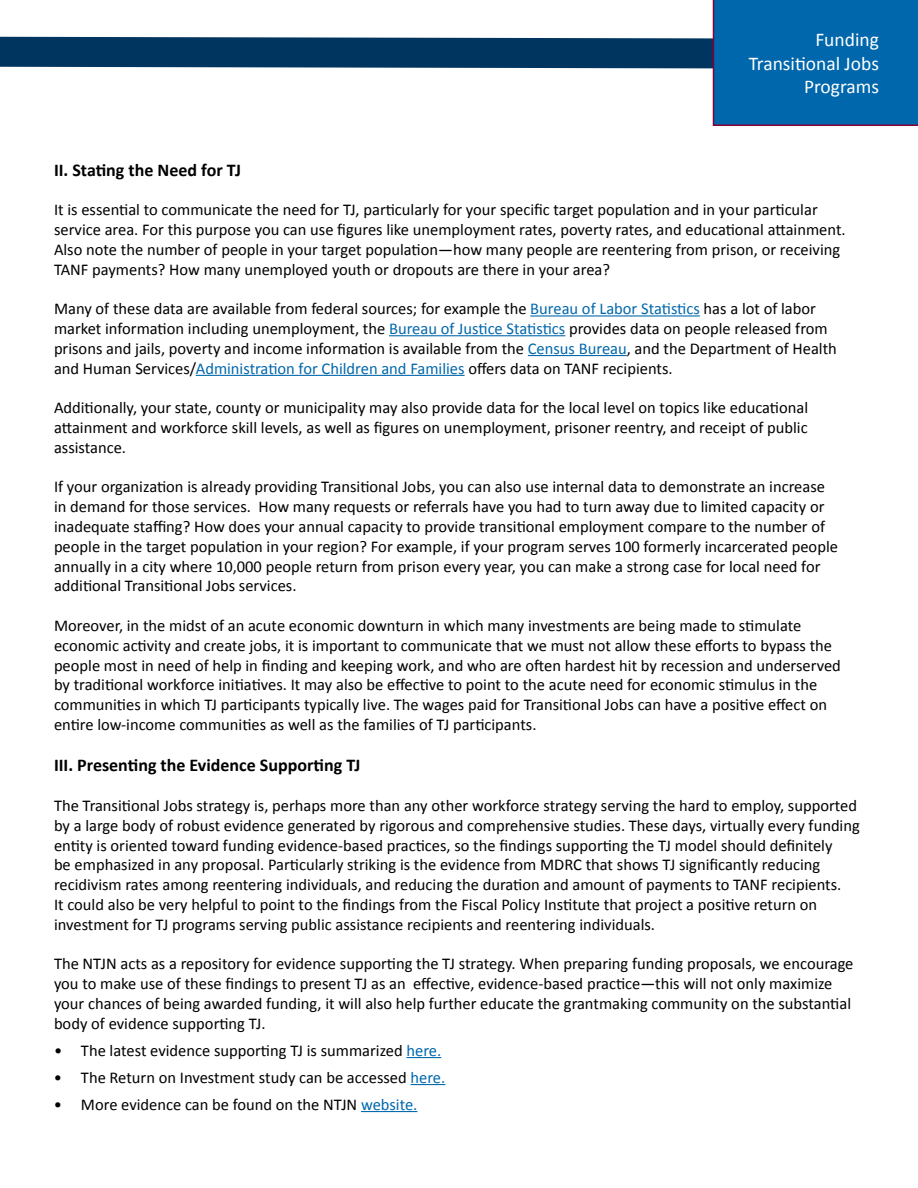
<style>
.page{position:relative;width:918px;height:1188px;background:#fff}
.page>*{position:absolute;margin:0;border:0;box-sizing:border-box;transform-origin:0 0}
.t1{font:19.5px/23.4px "Calibri";color:#fff;text-align:right}
.t2{font:700 18px "Calibri";color:#000}
.t3{font:16.5px/19.8px "Calibri";color:#000}
.s1{color:#0067ac}
</style>
<div class="page">
<svg style="left:0;top:22px;width:713px;height:62px"></svg>
<div style="left:713px;top:0;width:205px;height:126px;background:#0067ac"></div>
<hr style="left:530px;top:315px;width:170px;height:2px;background:#0067ac">
<hr style="left:389px;top:335px;width:176px;height:1px;background:#0067ac">
<hr style="left:528px;top:355px;width:99px;height:1px;background:#0067ac">
<hr style="left:196px;top:375px;width:269px;height:1px;background:#0067ac">
<hr style="left:407px;top:1057px;width:34px;height:1px;background:#0067ac">
<hr style="left:411px;top:1084px;width:34px;height:1px;background:#0067ac">
<hr style="left:361px;top:1111px;width:56px;height:1px;background:#0067ac">
<p class="t1" style="left:749px;top:27px;width:132px">Funding<br>Transitional Jobs<br>Programs</p>
<p class="t2" style="left:54px;top:158px;width:189px">II. Stating the Need for TJ</p>
<p class="t3" style="left:54px;top:199px;width:793px">It is essential to communicate the need for TJ, particularly for your specific target population and in your particular service area. For this purpose you can use figures like unemployment rates, poverty rates, and educational attainment.<br>Also note the number of people in your target population—how many people are reentering from prison, or receiving TANF payments? How many unemployed youth or dropouts are there in your area?</p>
<p class="t3" style="left:54px;top:298px;width:784px">Many of these data are available from federal sources; for example the <span class="s1">Bureau of Labor Statistics</span> has a lot of labor market information including unemployment, the <span class="s1">Bureau of Justice Statistics</span> provides data on people released from prisons and jails, poverty and income information is available from the <span class="s1">Census Bureau</span>, and the Department of Health and Human Services/<span class="s1">Administration for Children and Families</span> offers data on TANF recipients.</p>
<p class="t3" style="left:54px;top:397px;width:756px;text-align:justify">Additionally, your state, county or municipality may also provide data for the local level on topics like educational attainment and workforce skill levels, as well as figures on unemployment, prisoner reentry, and receipt of public assistance.</p>
<p class="t3" style="left:54px;top:476px;width:785px">If your organization is already providing Transitional Jobs, you can also use internal data to demonstrate an increase in demand for those services. How many requests or referrals have you had to turn away due to limited capacity or inadequate staffing? How does your annual capacity to provide transitional employment compare to the number of people in the target population in your region? For example, if your program serves 100 formerly incarcerated people annually in a city where 10,000 people return from prison every year, you can make a strong case for local need for additional Transitional Jobs services.</p>
<p class="t3" style="left:54px;top:615px;width:788px">Moreover, in the midst of an acute economic downturn in which many investments are being made to stimulate economic activity and create jobs, it is important to communicate that we must not allow these efforts to bypass the people most in need of help in finding and keeping work, and who are often hardest hit by recession and underserved by traditional workforce initiatives. It may also be effective to point to the acute need for economic stimulus in the communities in which TJ participants typically live. The wages paid for Transitional Jobs can have a positive effect on entire low-income communities as well as the families of TJ participants.</p>
<p class="t2" style="left:54px;top:754px;width:308px">III. Presenting the Evidence Supporting TJ</p>
<p class="t3" style="left:54px;top:795px;width:807px">The Transitional Jobs strategy is, perhaps more than any other workforce strategy serving the hard to employ, supported by a large body of robust evidence generated by rigorous and comprehensive studies. These days, virtually every funding entity is oriented toward funding evidence-based practices, so the findings supporting the TJ model should definitely<br>be emphasized in any proposal. Particularly striking is the evidence from MDRC that shows TJ significantly reducing recidivism rates among reentering individuals, and reducing the duration and amount of payments to TANF recipients.<br>It could also be very helpful to point to the findings from the Fiscal Policy Institute that project a positive return on investment for TJ programs serving public assistance recipients and reentering individuals.</p>
<p class="t3" style="left:54px;top:953px;width:801px">The NTJN acts as a repository for evidence supporting the TJ strategy. When preparing funding proposals, we encourage you to make use of these findings to present TJ as an effective, evidence-based practice—this will not only maximize your chances of being awarded funding, it will also help further educate the grantmaking community on the substantial body of evidence supporting TJ.</p>
<p class="t3" style="left:54px;top:1040px;width:389px">• The latest evidence supporting TJ is summarized <span class="s1">here.</span></p>
<p class="t3" style="left:54px;top:1067px;width:393px">• The Return on Investment study can be accessed <span class="s1">here.</span></p>
<p class="t3" style="left:54px;top:1094px;width:365px">• More evidence can be found on the NTJN <span class="s1">website.</span></p>
</div>
